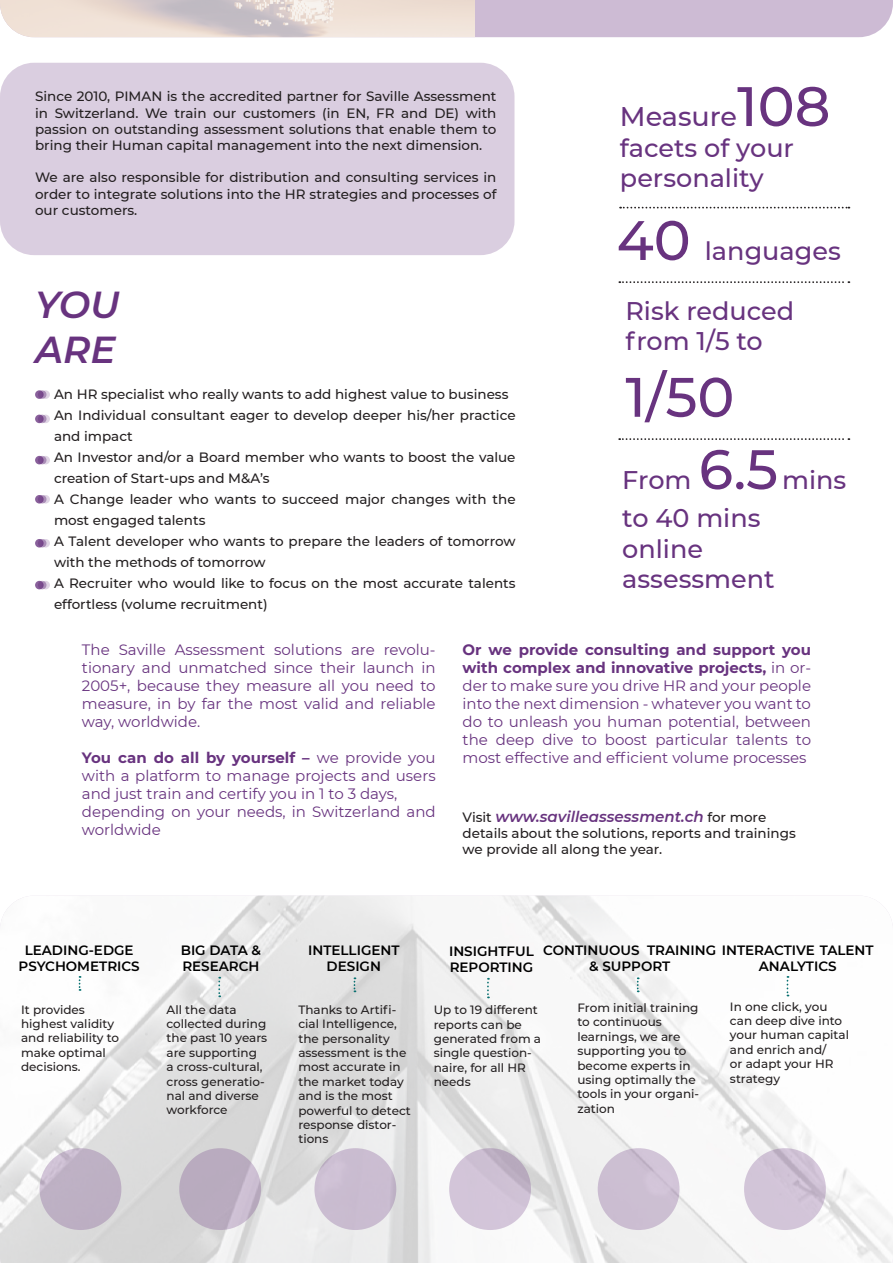
<style>
.page{position:relative;width:893px;height:1263px;background:#fff}
.page>*{position:absolute;margin:0;border:0;box-sizing:border-box;transform-origin:0 0}
.t1{font:500 55.5px "Montserrat";color:#68337f}
.t2{font:italic 600 37.5px "Montserrat";color:#68337f}
.t3{font:500 27px "Montserrat";color:#68337f}
.t4{font:500 25.5px/30.6px "Montserrat";color:#68337f}
.t5{font:15px/18px "Montserrat";color:#68337f;text-align:justify}
.t6{font:italic 600 15px "Montserrat";color:#68337f}
.t7{font:500 13.5px/16.2px "Montserrat";color:#231f20}
.t8{font:600 13.5px/16.2px "Montserrat";color:#000}
.t9{font:500 12px/14.4px "Montserrat";color:#231f20}
.s1{font-size:55.5px}
.s2{font-weight:700}
.s3{font-weight:500;font-style:normal;font-size:13.5px;color:#231f20}
</style>
<div class="page">
<div style="left:0;top:63px;width:514px;height:192px;background:#dacee0;border-radius:34px"></div>
<img style="left:0;top:896px;width:893px;height:367px">
<svg style="left:620px;top:207px;width:229px;height:1px"></svg>
<svg style="left:619px;top:281px;width:230px;height:2px"></svg>
<svg style="left:619px;top:438px;width:230px;height:2px"></svg>
<svg style="left:79px;top:976px;width:2px;height:15px"></svg>
<svg style="left:40px;top:1148px;width:81px;height:82px;background:#beb1c5"></svg>
<svg style="left:218px;top:977px;width:2px;height:20px"></svg>
<svg style="left:354px;top:977px;width:1px;height:15px"></svg>
<svg style="left:487px;top:978px;width:2px;height:20px"></svg>
<svg style="left:637px;top:977px;width:2px;height:15px"></svg>
<svg style="left:787px;top:976px;width:1px;height:20px"></svg>
<svg style="left:179px;top:1148px;width:82px;height:82px;background:#bcaec2"></svg>
<div style="left:314px;top:1148px;width:82px;height:82px;background:#cabcd1;border-radius:50%"></div>
<svg style="left:449px;top:1148px;width:82px;height:82px;background:#cdc0d3"></svg>
<div style="left:598px;top:1148px;width:81px;height:82px;background:#ccbfd2;border-radius:50%"></div>
<svg style="left:744px;top:1148px;width:82px;height:82px;background:#d0c2d6"></svg>
<svg style="left:35px;top:390px;width:9px;height:9px"></svg>
<div style="left:38px;top:390px;width:8px;height:9px;background:#7a4c8e;border-radius:50%"></div>
<svg style="left:41px;top:390px;width:9px;height:9px"></svg>
<svg style="left:35px;top:415px;width:9px;height:8px"></svg>
<div style="left:38px;top:415px;width:8px;height:8px;background:#7a4c8e;border-radius:50%"></div>
<svg style="left:41px;top:415px;width:9px;height:8px"></svg>
<svg style="left:35px;top:456px;width:9px;height:8px"></svg>
<div style="left:38px;top:456px;width:8px;height:8px;background:#7a4c8e;border-radius:50%"></div>
<svg style="left:41px;top:456px;width:9px;height:8px"></svg>
<svg style="left:35px;top:495px;width:9px;height:8px"></svg>
<div style="left:38px;top:495px;width:8px;height:8px;background:#7a4c8e;border-radius:50%"></div>
<svg style="left:41px;top:495px;width:9px;height:8px"></svg>
<svg style="left:35px;top:539px;width:9px;height:8px"></svg>
<div style="left:38px;top:539px;width:8px;height:8px;background:#7a4c8e;border-radius:50%"></div>
<svg style="left:41px;top:539px;width:9px;height:8px"></svg>
<svg style="left:35px;top:581px;width:9px;height:8px"></svg>
<div style="left:38px;top:581px;width:8px;height:8px;background:#7a4c8e;border-radius:50%"></div>
<svg style="left:41px;top:581px;width:9px;height:8px"></svg>
<div style="left:474px;top:0;width:419px;height:37px;background:#cdbbd4"></div>
<img style="left:0;top:0;width:474px;height:37px">
<p class="t7" style="left:35px;top:88px;width:463px;text-align:justify">Since 2010, PIMAN is the accredited partner for Saville Assessment in Switzerland. We train our customers (in EN, FR and DE) with passion on outstanding assessment solutions that enable them to bring their Human capital management into the next dimension.</p>
<p class="t7" style="left:35px;top:169px;width:463px;text-align:justify">We are also responsible for distribution and consulting services in order to integrate solutions into the HR strategies and processes of our customers.</p>
<p class="t2" style="left:35px;top:278px;width:86px">YOU</p>
<p class="t2" style="left:35px;top:323px;width:82px">ARE</p>
<p class="t7" style="left:54px;top:385px;width:456px">An HR specialist who really wants to add highest value to business</p>
<p class="t7" style="left:54px;top:404px;width:463px;line-height:21px">An Individual consultant eager to develop deeper his/her practice and impact</p>
<p class="t7" style="left:54px;top:446px;width:463px;line-height:21px">An Investor and/or a Board member who wants to boost the value creation of Start-ups and M&amp;A’s</p>
<p class="t7" style="left:54px;top:488px;width:463px;line-height:21px">A Change leader who wants to succeed major changes with the most engaged talents</p>
<p class="t7" style="left:54px;top:530px;width:463px;line-height:21px">A Talent developer who wants to prepare the leaders of tomorrow with the methods of tomorrow</p>
<p class="t7" style="left:54px;top:572px;width:463px;line-height:21px">A Recruiter who would like to focus on the most accurate talents effortless (volume recruitment)</p>
<p class="t3" style="left:620px;top:98px;width:212px">Measure<span class="s1">108</span></p>
<p class="t4" style="left:620px;top:131px;width:176px">facets of your</p>
<p class="t4" style="left:620px;top:162px;width:145px">personality</p>
<p class="t4" style="left:617px;top:235px;width:226px"><span class="s1">40</span> languages</p>
<p class="t4" style="left:625px;top:294px;width:170px">Risk reduced from 1/5 to</p>
<p class="t1" style="left:625px;top:358px;width:110px">1/50</p>
<p class="t4" style="left:622px;top:464px;width:225px">From <span class="s1">6.5</span> mins</p>
<p class="t4" style="left:622px;top:501px;width:140px">to 40 mins</p>
<p class="t4" style="left:622px;top:532px;width:82px">online</p>
<p class="t4" style="left:622px;top:563px;width:154px">assessment</p>
<p class="t5" style="left:82px;top:640px;width:355px">The Saville Assessment solutions are revolu&shy;tionary and unmatched since their launch in 2005+, because they measure all you need to measure, in by far the most valid and reliable way, worldwide.</p>
<p class="t5" style="left:82px;top:748px;width:355px"><span class="s2">You can do all by yourself –</span> we provide you with a platform to manage projects and users and just train and certify you in 1 to 3 days,</p>
<p class="t5" style="left:82px;top:802px;width:355px">depending on your needs, in Switzerland and worldwide</p>
<p class="t5" style="left:463px;top:640px;width:350px"><span class="s2">Or we provide consulting and support you with complex and innovative projects,</span> in or&shy;der to make sure you drive HR and your people into the next dimension - whatever you want to do to unleash you human potential, between the deep dive to boost particular talents to most effective and efficient volume processes</p>
<p class="t6" style="left:463px;top:806px;width:305px"><span class="s3">Visit</span> www.savilleassessment.ch <span class="s3">for more</span></p>
<p class="t7" style="left:463px;top:824px;width:335px">details about the solutions, reports and trainings we provide all along the year.</p>
<p class="t8" style="left:25px;top:941px;width:110px">LEADING-EDGE</p>
<p class="t8" style="left:19px;top:958px;width:123px">PSYCHOMETRICS</p>
<p class="t9" style="left:21px;top:1002px;width:65px">It provides</p>
<p class="t9" style="left:21px;top:1016px;width:100px">highest validity and reliability to make optimal</p>
<p class="t9" style="left:21px;top:1059px;width:61px">decisions.</p>
<p class="t8" style="left:181px;top:941px;width:82px">BIG DATA &amp;</p>
<p class="t8" style="left:182px;top:957px;width:79px">RESEARCH</p>
<p class="t9" style="left:167px;top:1002px;width:102px">All the data collected during the past 10 years are supporting a cross-cultural, cross generatio&shy;nal and diverse workforce</p>
<p class="t8" style="left:308px;top:941px;width:93px">INTELLIGENT</p>
<p class="t8" style="left:327px;top:958px;width:56px">DESIGN</p>
<p class="t9" style="left:298px;top:1002px;width:114px">Thanks to Artifi&shy;cial Intelligence, the personality assessment is the most accurate in the market today and is the most powerful to detect response distor&shy;tions</p>
<p class="t8" style="left:589px;top:941px;width:286px;text-indent:-46px">CONTINUOUS TRAINING INTERACTIVE TALENT &amp; SUPPORT</p>
<p class="t9" style="left:577px;top:1000px;width:123px">From initial training to continuous learnings, we are supporting you to become experts in using optimally the tools in your organi&shy;zation</p>
<p class="t9" style="left:730px;top:999px;width:121px">In one click, you can deep dive into your human capital and enrich and/<br>or adapt your HR strategy</p>
<p class="t8" style="left:449px;top:942px;width:86px">INSIGHTFUL</p>
<p class="t8" style="left:450px;top:959px;width:85px">REPORTING</p>
<p class="t9" style="left:434px;top:1002px;width:109px">Up to 19 different reports can be generated from a single question&shy;naire, for all HR needs</p>
<p class="t8" style="left:759px;top:958px;width:79px">ANALYTICS</p>
</div>
